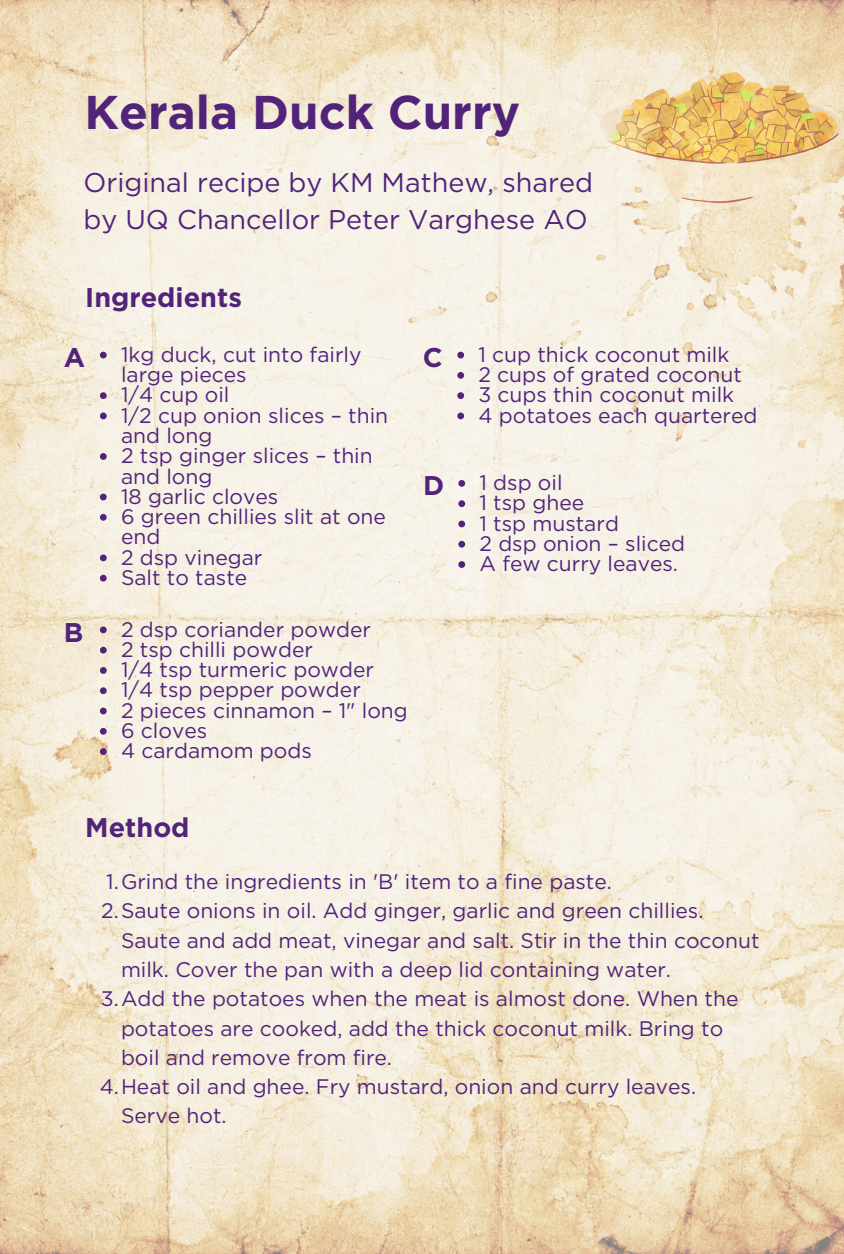
<style>
.page{position:relative;width:844px;height:1254px;background:#fff}
.page>*{position:absolute;margin:0;border:0;box-sizing:border-box;transform-origin:0 0}
.t1{font:700 47.25px "Gotham";color:#51247a}
.t2{font:27px "Gotham";color:#51247a}
.t3{font:700 27px "Gotham";color:#51247a}
.t4{font:21px/29.2px "Gotham";color:#51247a}
</style>
<div class="page">
<img style="left:0;top:0;width:844px;height:1253px">
<img style="left:597px;top:73px;width:247px;height:136px">
<svg style="left:100px;top:351px;width:7px;height:7px"></svg>
<svg style="left:100px;top:392px;width:7px;height:7px"></svg>
<svg style="left:100px;top:412px;width:7px;height:7px"></svg>
<svg style="left:100px;top:453px;width:7px;height:7px"></svg>
<svg style="left:100px;top:493px;width:7px;height:7px"></svg>
<svg style="left:100px;top:514px;width:7px;height:6px"></svg>
<svg style="left:100px;top:554px;width:7px;height:7px"></svg>
<svg style="left:100px;top:574px;width:7px;height:7px"></svg>
<svg style="left:100px;top:626px;width:7px;height:7px"></svg>
<svg style="left:100px;top:646px;width:7px;height:7px"></svg>
<svg style="left:100px;top:667px;width:7px;height:6px"></svg>
<svg style="left:100px;top:687px;width:7px;height:7px"></svg>
<svg style="left:100px;top:707px;width:7px;height:7px"></svg>
<svg style="left:100px;top:727px;width:7px;height:7px"></svg>
<svg style="left:100px;top:748px;width:7px;height:7px"></svg>
<svg style="left:457px;top:351px;width:7px;height:7px"></svg>
<svg style="left:457px;top:372px;width:7px;height:7px"></svg>
<svg style="left:457px;top:392px;width:7px;height:7px"></svg>
<svg style="left:457px;top:412px;width:7px;height:7px"></svg>
<svg style="left:458px;top:480px;width:7px;height:6px"></svg>
<svg style="left:458px;top:500px;width:7px;height:7px"></svg>
<svg style="left:458px;top:520px;width:7px;height:7px"></svg>
<svg style="left:458px;top:541px;width:7px;height:6px"></svg>
<svg style="left:458px;top:561px;width:7px;height:7px"></svg>
<p class="t1" style="left:84px;top:84px;width:437px">Kerala Duck Curry</p>
<p class="t2" style="left:83px;top:165px;width:511px">Original recipe by KM Mathew, shared</p>
<p class="t2" style="left:83px;top:203px;width:506px">by UQ Chancellor Peter Varghese AO</p>
<p class="t3" style="left:85px;top:280px;width:158px">Ingredients</p>
<p class="t4" style="left:121px;top:344px;width:242px;line-height:20.2px">1kg duck, cut into fairly large pieces</p>
<p class="t4" style="left:121px;top:380px;width:110px">1/4 cup oil</p>
<p class="t4" style="left:121px;top:405px;width:269px;line-height:20.2px">1/2 cup onion slices – thin and long</p>
<p class="t4" style="left:121px;top:445px;width:253px;line-height:20.2px">2 tsp ginger slices – thin and long</p>
<p class="t4" style="left:121px;top:481px;width:159px">18 garlic cloves</p>
<p class="t4" style="left:121px;top:506px;width:266px;line-height:20.2px">6 green chillies slit at one end</p>
<p class="t4" style="left:121px;top:542px;width:143px">2 dsp vinegar</p>
<p class="t4" style="left:121px;top:562px;width:128px">Salt to taste</p>
<p class="t3" style="left:64px;top:341px;width:23px">A</p>
<p class="t3" style="left:64px;top:616px;width:21px">B</p>
<p class="t4" style="left:121px;top:614px;width:251px">2 dsp coriander powder</p>
<p class="t4" style="left:121px;top:634px;width:193px">2 tsp chilli powder</p>
<p class="t4" style="left:121px;top:655px;width:254px">1/4 tsp turmeric powder</p>
<p class="t4" style="left:121px;top:675px;width:241px">1/4 tsp pepper powder</p>
<p class="t4" style="left:121px;top:695px;width:288px">2 pieces cinnamon – 1" long</p>
<p class="t4" style="left:121px;top:715px;width:88px">6 cloves</p>
<p class="t4" style="left:121px;top:736px;width:192px">4 cardamom pods</p>
<p class="t3" style="left:423px;top:341px;width:21px">C</p>
<p class="t3" style="left:423px;top:469px;width:23px">D</p>
<p class="t4" style="left:478px;top:339px;width:252px">1 cup thick coconut milk</p>
<p class="t4" style="left:478px;top:360px;width:265px">2 cups of grated coconut</p>
<p class="t4" style="left:478px;top:380px;width:257px">3 cups thin coconut milk</p>
<p class="t4" style="left:478px;top:400px;width:281px">4 potatoes each quartered</p>
<p class="t4" style="left:479px;top:468px;width:85px">1 dsp oil</p>
<p class="t4" style="left:479px;top:488px;width:106px">1 tsp ghee</p>
<p class="t4" style="left:479px;top:508px;width:141px">1 tsp mustard</p>
<p class="t4" style="left:479px;top:528px;width:207px">2 dsp onion – sliced</p>
<p class="t4" style="left:479px;top:549px;width:200px">A few curry leaves.</p>
<p class="t3" style="left:85px;top:811px;width:106px">Method</p>
<p class="t4" style="left:106px;top:866px;width:507px">1.Grind the ingredients in 'B' item to a fine paste.</p>
<p class="t4" style="left:121px;top:896px;width:640px;text-indent:-20px">2.Saute onions in oil. Add ginger, garlic and green chillies.<br>Saute and add meat, vinegar and salt. Stir in the thin coconut milk. Cover the pan with a deep lid containing water.</p>
<p class="t4" style="left:121px;top:983px;width:619px;text-indent:-20px">3.Add the potatoes when the meat is almost done. When the potatoes are cooked, add the thick coconut milk. Bring to boil and remove from fire.</p>
<p class="t4" style="left:121px;top:1071px;width:577px;text-indent:-21px">4.Heat oil and ghee. Fry mustard, onion and curry leaves.<br>Serve hot.</p>
</div>
